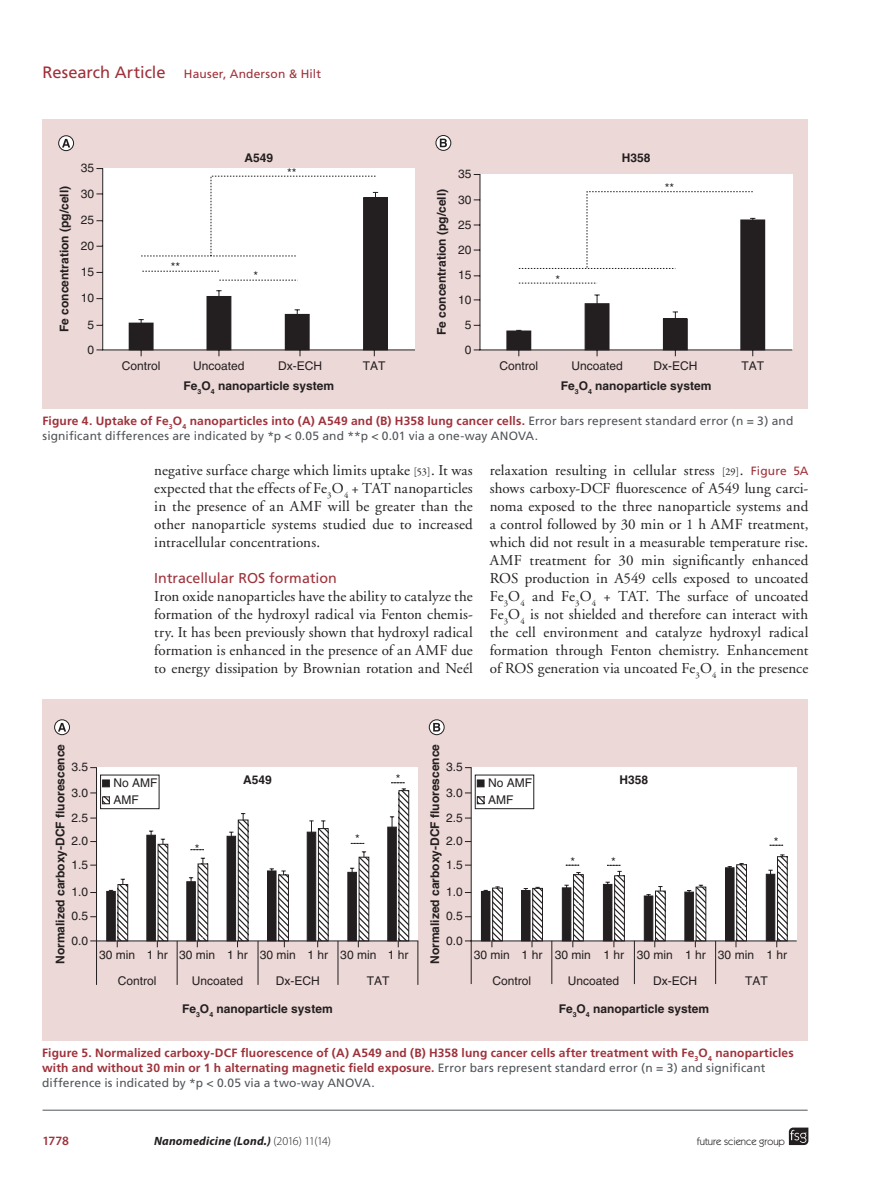
<style>
.page{position:relative;width:885px;height:1191px;background:#fff}
.page>*{position:absolute;margin:0;border:0;box-sizing:border-box;transform-origin:0 0}
.t1{font:15px/18px "Adobe Garamond";letter-spacing:.005em;color:#231f20;text-align:justify}
.t2{font:14.25px "Frutiger";color:#9f313a}
.t3{font:600 12.75px "Myriad Pro";color:#9f313a}
.t4{font:700 12px/15px "Frutiger 65";letter-spacing:.015em;color:#9f313a}
.t5{font:12px/25.3px "Helvetica LT Std";color:#231f20}
.t6{font:700 12px "Helvetica LT Std";color:#231f20}
.t7{font:12px "Frutiger";letter-spacing:.01em;color:#52555a}
.t8{font:12px "Frutiger";letter-spacing:.015em;color:#9f313a}
.t9{font:italic 700 12px "Myriad Pro";letter-spacing:.015em;color:#231f20}
.t10{font:10.5px "Itc Kabel";color:#231f20}
.s1{font-size:16.5px}
.s2{font-family:"Frutiger";font-weight:400;color:#52555a}
.s3{font-family:"Garamond Premr Pro";font-size:10.5px}
.s4{font-family:"Frutiger";font-size:12px;color:#9f313a}
.s5{font-weight:300;font-style:normal}
</style>
<div class="page">
<div style="left:43px;top:119px;width:765px;height:289px;background:#ecd8d6"></div>
<svg style="left:96px;top:168px;width:319px;height:189px"></svg>
<svg style="left:128px;top:175px;width:260px;height:176px;background:#dbdbdb"></svg>
<svg style="left:473px;top:174px;width:320px;height:183px"></svg>
<svg style="left:506px;top:191px;width:259px;height:160px;background:#dedddd"></svg>
<svg style="left:59px;top:136px;width:15px;height:15px"></svg>
<div style="left:58px;top:135px;width:16px;height:16px;border:1px solid #231f20;border-radius:50%"></div>
<svg style="left:62px;top:139px;width:8px;height:8px"></svg>
<svg style="left:436px;top:135px;width:15px;height:15px"></svg>
<div style="left:435px;top:135px;width:16px;height:16px;border:1px solid #231f20;border-radius:50%"></div>
<svg style="left:440px;top:139px;width:7px;height:8px"></svg>
<div style="left:42px;top:699px;width:766px;height:341px;background:#ecd8d6"></div>
<svg style="left:96px;top:941px;width:681px;height:44px"></svg>
<svg style="left:55px;top:720px;width:14px;height:14px"></svg>
<div style="left:54px;top:719px;width:16px;height:16px;border:1px solid #231f20;border-radius:50%"></div>
<svg style="left:58px;top:723px;width:8px;height:8px"></svg>
<svg style="left:429px;top:720px;width:15px;height:14px"></svg>
<div style="left:429px;top:719px;width:15px;height:16px;border:1px solid #231f20;border-radius:50%"></div>
<svg style="left:433px;top:723px;width:7px;height:8px"></svg>
<svg style="left:149px;top:941px;width:260px;height:6px"></svg>
<svg style="left:96px;top:767px;width:701px;height:174px;background:#dddbdb"></svg>
<svg style="left:788px;top:1127px;width:20px;height:18px"></svg>
<hr style="left:43px;top:1109px;width:764px;height:1px;background:#52555a">
<svg style="left:90px;top:887px;width:7px;height:9px"></svg>
<svg style="left:90px;top:860px;width:7px;height:9px"></svg>
<svg style="left:447px;top:887px;width:15px;height:9px"></svg>
<svg style="left:447px;top:860px;width:15px;height:9px"></svg>
<p class="t8" style="left:43px;top:67px;width:280px"><span class="s1">Research Article</span> Hauser, Anderson &amp; Hilt</p>
<p class="t6" style="left:57px;top:332px;width:148px;rotate:-90deg">Fe concentration (pg/cell)</p>
<p class="t5" style="left:81px;top:155px;width:15px">35<br>30</p>
<p class="t5" style="left:81px;top:207px;width:15px">25</p>
<p class="t5" style="left:81px;top:233px;width:15px">20</p>
<p class="t5" style="left:81px;top:259px;width:15px">15</p>
<p class="t5" style="left:81px;top:285px;width:15px">10</p>
<p class="t5" style="left:88px;top:312px;width:8px">5</p>
<p class="t5" style="left:171px;top:254px;width:11px">**</p>
<p class="t6" style="left:244px;top:150px;width:30px">A549</p>
<p class="t5" style="left:287px;top:161px;width:11px">**</p>
<p class="t5" style="left:253px;top:263px;width:6px">*</p>
<p class="t6" style="left:434px;top:335px;width:148px;rotate:-90deg">Fe concentration (pg/cell)</p>
<p class="t5" style="left:458px;top:161px;width:15px">35<br>30</p>
<p class="t5" style="left:458px;top:212px;width:15px">25</p>
<p class="t5" style="left:458px;top:237px;width:15px">20</p>
<p class="t5" style="left:458px;top:262px;width:15px">15</p>
<p class="t5" style="left:458px;top:287px;width:15px">10</p>
<p class="t5" style="left:465px;top:312px;width:8px">5</p>
<p class="t5" style="left:555px;top:267px;width:6px">*</p>
<p class="t6" style="left:621px;top:150px;width:30px">H358</p>
<p class="t5" style="left:664px;top:175px;width:11px">**</p>
<p class="t5" style="left:88px;top:337px;width:8px">0</p>
<p class="t5" style="left:465px;top:337px;width:8px">0</p>
<p class="t5" style="left:122px;top:353px;width:40px">Control</p>
<p class="t5" style="left:193px;top:353px;width:53px">Uncoated</p>
<p class="t5" style="left:278px;top:353px;width:45px">Dx-ECH</p>
<p class="t5" style="left:363px;top:353px;width:24px">TAT</p>
<p class="t5" style="left:499px;top:353px;width:40px">Control</p>
<p class="t5" style="left:571px;top:353px;width:53px">Uncoated</p>
<p class="t5" style="left:653px;top:353px;width:45px">Dx-ECH</p>
<p class="t5" style="left:741px;top:353px;width:24px">TAT</p>
<p class="t6" style="left:183px;top:379px;width:152px">Fe<sub>3</sub>O<sub>4</sub> nanoparticle system</p>
<p class="t6" style="left:560px;top:379px;width:152px">Fe<sub>3</sub>O<sub>4</sub> nanoparticle system</p>
<p class="t4" style="left:43px;top:413px;width:752px">Figure 4. Uptake of Fe<sub>3</sub>O<sub>4</sub> nanoparticles into (A) A549 and (B) H358 lung cancer cells. <span class="s2">Error bars represent standard error (n = 3) and</span></p>
<p class="t7" style="left:43px;top:428px;width:497px">significant differences are indicated by *p &lt; 0.05 and **p &lt; 0.01 via a one-way ANOVA.</p>
<p class="t1" style="left:154px;top:461px;width:320px">negative surface charge which limits uptake <span class="s3">[53]</span>. It was expected that the effects of Fe<sub>3</sub>O<sub>4</sub> + TAT nanoparticles in the presence of an AMF will be greater than the other nanoparticle systems studied due to increased intracellular concentrations.</p>
<p class="t2" style="left:154px;top:569px;width:184px">Intracellular ROS formation</p>
<p class="t1" style="left:154px;top:587px;width:320px">Iron oxide nanoparticles have the ability to catalyze the formation of the hydroxyl radical via Fenton chemis&shy;try. It has been previously shown that hydroxyl radical formation is enhanced in the presence of an AMF due to energy dissipation by Brownian rotation and Neél</p>
<p class="t1" style="left:490px;top:461px;width:320px">relaxation resulting in cellular stress <span class="s3">[29]</span>. <span class="s4">Figure 5A </span>shows carboxy-DCF fluorescence of A549 lung carci&shy;noma exposed to the three nanoparticle systems and a control followed by 30 min or 1 h AMF treatment, which did not result in a measurable temperature rise.<br>AMF treatment for 30 min significantly enhanced ROS production in A549 cells exposed to uncoated Fe<sub>3</sub>O<sub>4</sub> and Fe<sub>3</sub>O<sub>4</sub> + TAT. The surface of uncoated Fe<sub>3</sub>O<sub>4</sub> is not shielded and therefore can interact with the cell environment and catalyze hydroxyl radical formation through Fenton chemistry. Enhancement of ROS generation via uncoated Fe<sub>3</sub>O<sub>4</sub> in the presence</p>
<p class="t6" style="left:53px;top:964px;width:222px;rotate:-90deg">Normalized carboxy-DCF fluorescence</p>
<p class="t5" style="left:71px;top:754px;width:18px">3.5</p>
<p class="t5" style="left:71px;top:779px;width:18px">3.0</p>
<p class="t5" style="left:71px;top:804px;width:18px">2.5</p>
<p class="t5" style="left:71px;top:828px;width:18px">2.0</p>
<p class="t5" style="left:71px;top:903px;width:18px">0.5</p>
<p class="t5" style="left:71px;top:927px;width:18px">0.0</p>
<p class="t5" style="left:114px;top:774px;width:46px;line-height:17px">No AMF<br>AMF</p>
<p class="t5" style="left:195px;top:835px;width:6px">*</p>
<p class="t6" style="left:243px;top:772px;width:30px">A549</p>
<p class="t5" style="left:355px;top:826px;width:6px">*</p>
<p class="t5" style="left:395px;top:765px;width:6px">*</p>
<p class="t5" style="left:99px;top:942px;width:38px">30 min</p>
<p class="t5" style="left:147px;top:942px;width:263px">1 hr 30 min 1 hr 30 min 1 hr 30 min 1 hr</p>
<p class="t6" style="left:427px;top:964px;width:222px;rotate:-90deg">Normalized carboxy-DCF fluorescence</p>
<p class="t5" style="left:446px;top:754px;width:18px">3.5</p>
<p class="t5" style="left:446px;top:779px;width:18px">3.0</p>
<p class="t5" style="left:446px;top:804px;width:18px">2.5</p>
<p class="t5" style="left:446px;top:828px;width:18px">2.0</p>
<p class="t5" style="left:446px;top:903px;width:18px">0.5</p>
<p class="t5" style="left:446px;top:927px;width:18px">0.0</p>
<p class="t5" style="left:488px;top:774px;width:46px;line-height:17px">No AMF<br>AMF</p>
<p class="t6" style="left:619px;top:772px;width:30px">H358</p>
<p class="t5" style="left:570px;top:849px;width:6px">*</p>
<p class="t5" style="left:611px;top:849px;width:6px">*</p>
<p class="t5" style="left:773px;top:828px;width:6px">*</p>
<p class="t5" style="left:474px;top:942px;width:38px">30 min</p>
<p class="t5" style="left:521px;top:942px;width:267px">1 hr 30 min 1 hr 30 min 1 hr 30 min 1 hr</p>
<p class="t5" style="left:118px;top:968px;width:40px">Control</p>
<p class="t5" style="left:192px;top:967px;width:53px">Uncoated</p>
<p class="t5" style="left:276px;top:967px;width:45px">Dx-ECH</p>
<p class="t5" style="left:367px;top:967px;width:24px">TAT</p>
<p class="t5" style="left:492px;top:967px;width:40px">Control</p>
<p class="t5" style="left:567px;top:967px;width:53px">Uncoated</p>
<p class="t5" style="left:653px;top:967px;width:45px">Dx-ECH</p>
<p class="t5" style="left:745px;top:967px;width:24px">TAT</p>
<p class="t6" style="left:182px;top:1001px;width:152px">Fe<sub>3</sub>O<sub>4</sub> nanoparticle system</p>
<p class="t6" style="left:558px;top:1001px;width:152px">Fe<sub>3</sub>O<sub>4</sub> nanoparticle system</p>
<p class="t4" style="left:42px;top:1045px;width:753px">Figure 5. Normalized carboxy-DCF fluorescence of (A) A549 and (B) H358 lung cancer cells after treatment with Fe<sub>3</sub>O<sub>4</sub> nanoparticles with and without 30 min or 1 h alternating magnetic field exposure. <span class="s2">Error bars represent standard error (n = 3) and significant</span></p>
<p class="t7" style="left:42px;top:1075px;width:334px">difference is indicated by *p &lt; 0.05 via a two-way ANOVA.</p>
<p class="t3" style="left:43px;top:1132px;width:28px">1778</p>
<p class="t9" style="left:154px;top:1132px;width:178px">Nanomedicine (Lond.) <span class="s5">(2016) 11(14)</span></p>
<p class="t10" style="left:696px;top:1135px;width:90px">future science group</p>
</div>
